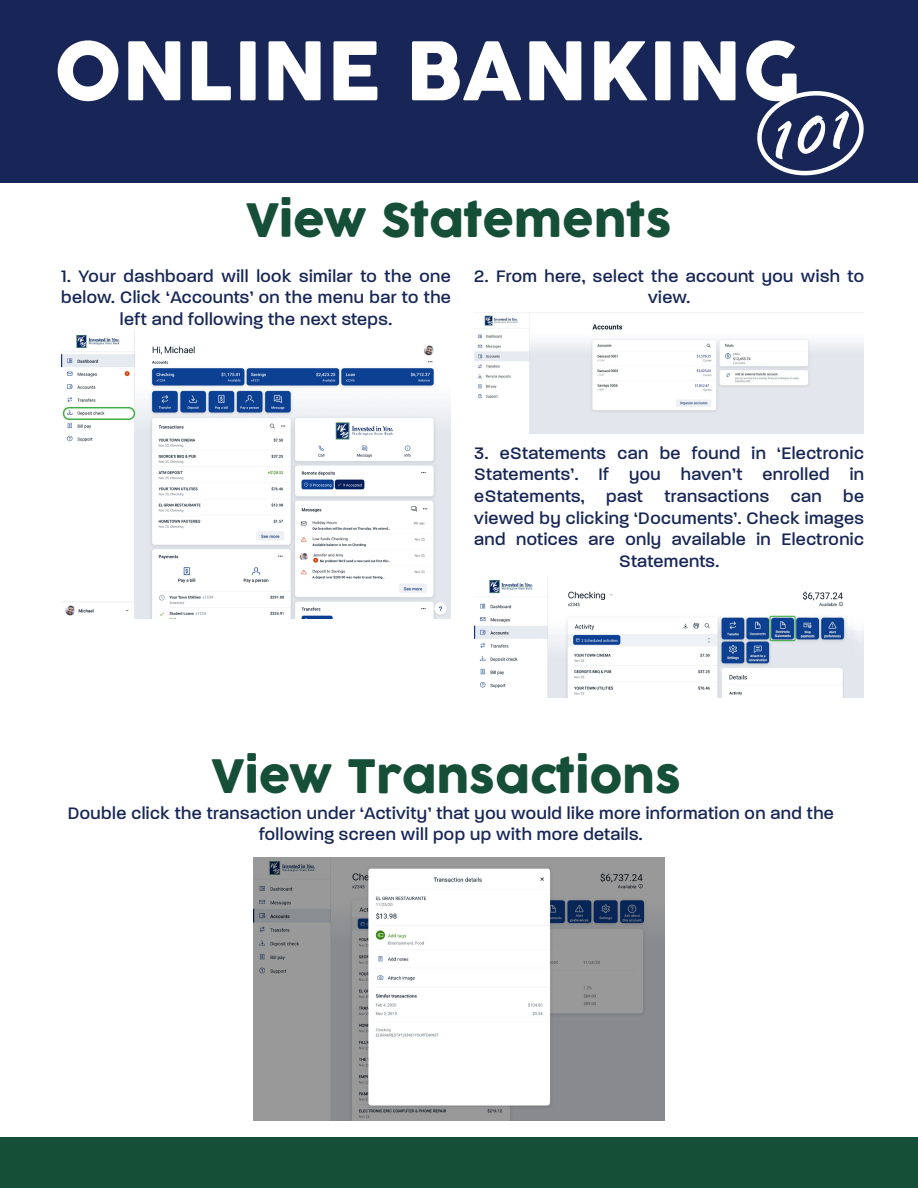
<style>
.page{position:relative;width:918px;height:1188px;background:#fff}
.page>*{position:absolute;margin:0;border:0;box-sizing:border-box;transform-origin:0 0}
.t1{font:79.5px "Cocogoose";color:#fff}
.t2{font:45px "Cocogoose";color:#164f38}
.t3{font:500 18px/21.6px "Paralucent";letter-spacing:.025em;color:#172656;text-align:center}
</style>
<div class="page">
<div style="left:1px;top:0;width:917px;height:182px;background:#172656"></div>
<img style="left:474px;top:577px;width:390px;height:121px">
<div style="left:770px;top:616px;width:26px;height:25px;border:1px solid #40ae49;border-radius:2px"></div>
<img style="left:61px;top:331px;width:389px;height:288px">
<img style="left:474px;top:312px;width:390px;height:122px">
<div style="left:63px;top:407px;width:72px;height:13px;border:2px solid #40ae49;border-radius:6px"></div>
<img style="left:254px;top:857px;width:410px;height:263px">
<div style="left:0;top:1138px;width:918px;height:50px;background:#164f38"></div>
<svg style="left:757px;top:91px;width:107px;height:85px"></svg>
<p class="t1" style="left:54px;top:16px;width:749px">ONLINE BANKING</p>
<p class="t2" style="left:246px;top:189px;width:427px">View Statements</p>
<p class="t3" style="left:61px;top:265px;width:391px">1. Your dashboard will look similar to the one below. Click ‘Accounts’ on the menu bar to the left and following the next steps.</p>
<p class="t3" style="left:474px;top:265px;width:391px">2. From here, select the account you wish to view.</p>
<p class="t3" style="left:474px;top:442px;width:391px">3. eStatements can be found in ‘Electronic Statements’. If you haven’t enrolled in eStatements, past transactions can be viewed by clicking ‘Documents’. Check images and notices are only available in Electronic Statements.</p>
<p class="t2" style="left:212px;top:745px;width:471px">View Transactions</p>
<p class="t3" style="left:68px;top:802px;width:768px">Double click the transaction under ‘Activity’ that you would like more information on and the following screen will pop up with more details.</p>
</div>
